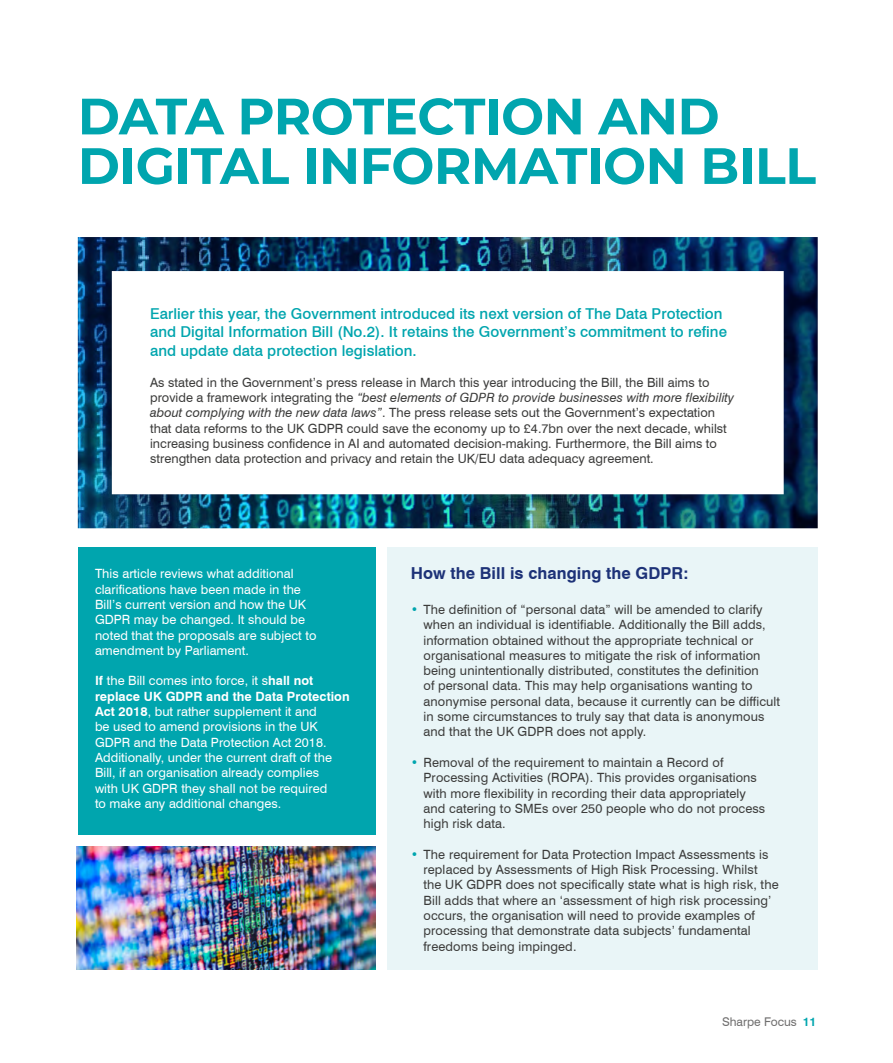
<style>
.page{position:relative;width:893px;height:1063px;background:#fff}
.page>*{position:absolute;margin:0;border:0;box-sizing:border-box;transform-origin:0 0}
.t1{font:700 51px/49.5px "Montserrat";letter-spacing:-.01em;color:#00a5ae}
.t2{font:700 16.5px "Swiss 721 BT";letter-spacing:.005em;color:#1d3278}
.t3{font:500 15px/18.8px "Swiss 721 BT";letter-spacing:.005em;color:#00a5ae}
.t4{font:12.75px/15.3px "Swiss 721 BT";letter-spacing:.01em;color:#3c3c3b}
.t5{font:12.75px/15.3px "Swiss 721 BT";letter-spacing:.005em;color:#fff}
.t6{font:12px "Swiss 721 BT";color:#706f6f}
.s1{font-style:italic}
.s2{font-weight:700}
.s3{color:#00a5ae}
.s4{font-weight:700;color:#00a5ae}
</style>
<div class="page">
<img style="left:78px;top:237px;width:740px;height:291px">
<div style="left:78px;top:547px;width:297px;height:287px;background:#00a5ae"></div>
<img style="left:77px;top:846px;width:298px;height:123px">
<div style="left:387px;top:547px;width:431px;height:422px;background:#e9f5f7"></div>
<h1 class="t1" style="left:78px;top:89px;width:740px">DATA PROTECTION AND<br>DIGITAL INFORMATION BILL</h1>
<p class="t3" style="left:150px;top:304px;width:578px">Earlier this year, the Government introduced its next version of The Data Protection and Digital Information Bill (No.2). It retains the Government’s commitment to refine and update data protection legislation.</p>
<p class="t4" style="left:150px;top:375px;width:585px">As stated in the Government’s press release in March this year introducing the Bill, the Bill aims to provide a framework integrating the <span class="s1">“best elements of GDPR to provide businesses with more flexibility about complying with the new data laws”</span>. The press release sets out the Government’s expectation that data reforms to the UK GDPR could save the economy up to £4.7bn over the next decade, whilst increasing business confidence in AI and automated decision-making. Furthermore, the Bill aims to strengthen data protection and privacy and retain the UK/EU data adequacy agreement.</p>
<p class="t5" style="left:95px;top:566px;width:223px">This article reviews what additional clarifications have been made in the Bill’s current version and how the UK GDPR may be changed. It should be noted that the proposals are subject to amendment by Parliament.</p>
<p class="t5" style="left:95px;top:673px;width:256px"><span class="s2">If</span> the Bill comes into force, it s<span class="s2">hall not replace UK GDPR and the Data Protection Act 2018</span>, but rather supplement it and<br>be used to amend provisions in the UK GDPR and the Data Protection Act 2018.<br>Additionally, under the current draft of the Bill, if an organisation already complies<br>with UK GDPR they shall not be required<br>to make any additional changes.</p>
<p class="t2" style="left:411px;top:563px;width:279px">How the Bill is changing the GDPR:</p>
<p class="t4" style="left:423px;top:602px;width:358px;text-indent:-13px"><span class="s3">•</span> The definition of “personal data” will be amended to clarify when an individual is identifiable. Additionally the Bill adds, information obtained without the appropriate technical or organisational measures to mitigate the risk of information being unintentionally distributed, constitutes the definition<br>of personal data. This may help organisations wanting to anonymise personal data, because it currently can be difficult in some circumstances to truly say that data is anonymous and that the UK GDPR does not apply.</p>
<p class="t4" style="left:423px;top:755px;width:343px;text-indent:-13px"><span class="s3">•</span> Removal of the requirement to maintain a Record of Processing Activities (ROPA). This provides organisations with more flexibility in recording their data appropriately and catering to SMEs over 250 people who do not process high risk data.</p>
<p class="t4" style="left:423px;top:846px;width:357px;text-indent:-13px"><span class="s3">•</span> The requirement for Data Protection Impact Assessments is replaced by Assessments of High Risk Processing. Whilst the UK GDPR does not specifically state what is high risk, the Bill adds that where an ‘assessment of high risk processing’ occurs, the organisation will need to provide examples of processing that demonstrate data subjects’ fundamental freedoms being impinged.</p>
<p class="t6" style="left:722px;top:1015px;width:96px">Sharpe Focus <span class="s4">11</span></p>
</div>
